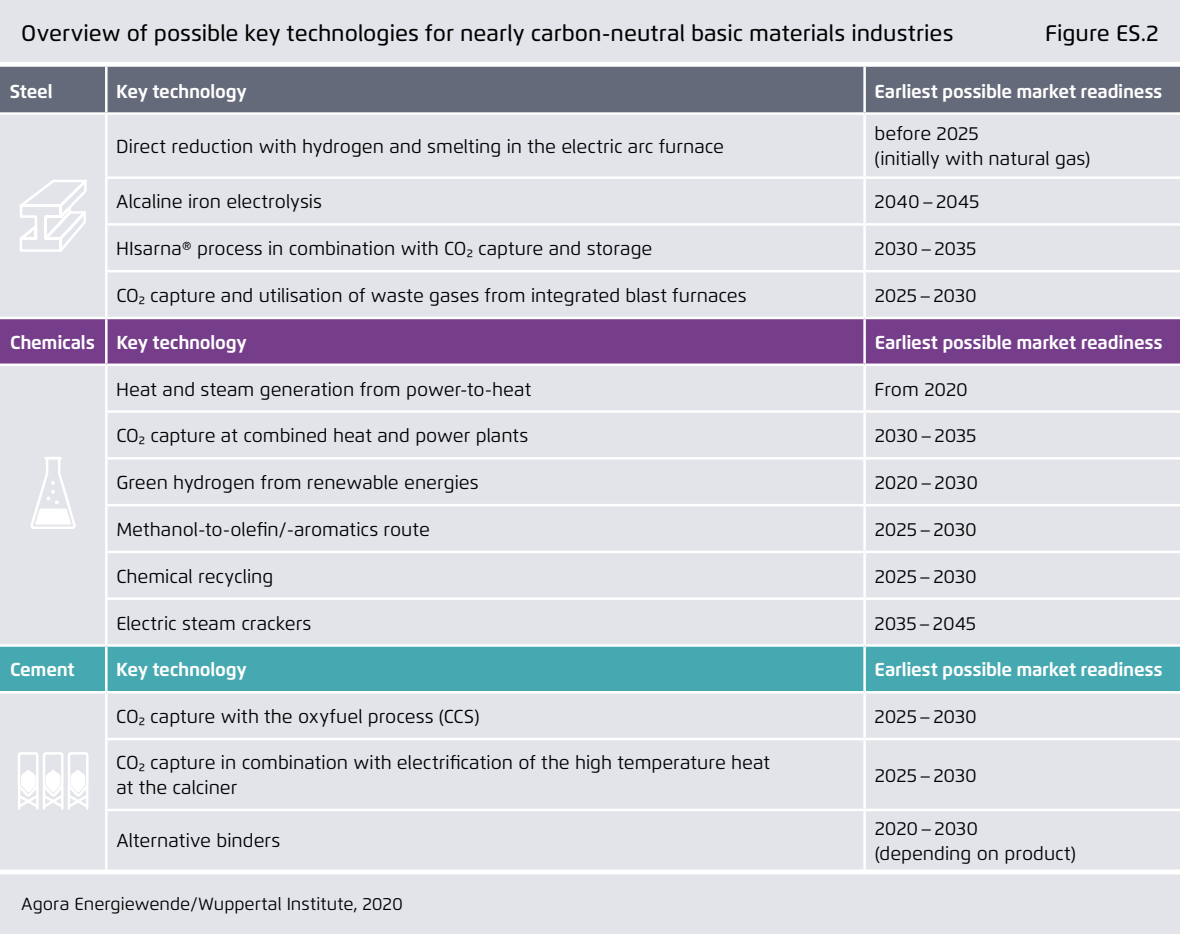
<style>
.page{position:relative;width:1180px;height:934px;background:#e2e4e9}
.page>*{position:absolute;margin:0;border:0;box-sizing:border-box;transform-origin:0 0}
.t1{font:500 22.5px "Flexo";color:#000}
.t2{font:18.75px/25px "Flexo";color:#000}
.t3{font:700 18.75px "Flexo";letter-spacing:-.015em;color:#fff}
.t4{font:17.5px "Flexo";color:#000}
</style>
<div class="page">
<div style="left:0;top:62px;width:1180px;height:5px;background:#fff"></div>
<div style="left:0;top:869px;width:1180px;height:5px;background:#fff"></div>
<div style="left:0;top:67px;width:1180px;height:45px;background:#656a7a"></div>
<div style="left:0;top:319px;width:1180px;height:44px;background:#763d8b"></div>
<div style="left:0;top:647px;width:1180px;height:44px;background:#46a9b1"></div>
<hr style="left:105px;top:67px;width:3px;height:45px;background:#fff">
<hr style="left:863px;top:67px;width:3px;height:45px;background:#fff">
<hr style="left:0;top:112px;width:106px;height:3px;background:#fff">
<hr style="left:106px;top:112px;width:759px;height:3px;background:#fff">
<hr style="left:105px;top:115px;width:3px;height:61px;background:#fff">
<hr style="left:865px;top:112px;width:315px;height:3px;background:#fff">
<hr style="left:863px;top:115px;width:3px;height:61px;background:#fff">
<hr style="left:105px;top:176px;width:760px;height:3px;background:#fff">
<hr style="left:105px;top:179px;width:3px;height:44px;background:#fff">
<hr style="left:865px;top:176px;width:315px;height:3px;background:#fff">
<hr style="left:863px;top:179px;width:3px;height:44px;background:#fff">
<hr style="left:105px;top:223px;width:760px;height:3px;background:#fff">
<hr style="left:105px;top:226px;width:3px;height:44px;background:#fff">
<hr style="left:865px;top:223px;width:315px;height:3px;background:#fff">
<hr style="left:863px;top:226px;width:3px;height:44px;background:#fff">
<hr style="left:105px;top:270px;width:760px;height:2px;background:#fff">
<hr style="left:105px;top:272px;width:3px;height:45px;background:#fff">
<hr style="left:865px;top:270px;width:315px;height:2px;background:#fff">
<hr style="left:863px;top:272px;width:3px;height:45px;background:#fff">
<hr style="left:0;top:317px;width:106px;height:2px;background:#fff">
<hr style="left:106px;top:317px;width:759px;height:2px;background:#fff">
<hr style="left:105px;top:319px;width:3px;height:44px;background:#fff">
<hr style="left:865px;top:317px;width:315px;height:2px;background:#fff">
<hr style="left:863px;top:319px;width:3px;height:44px;background:#fff">
<hr style="left:0;top:363px;width:106px;height:3px;background:#fff">
<hr style="left:106px;top:363px;width:759px;height:3px;background:#fff">
<hr style="left:105px;top:366px;width:3px;height:44px;background:#fff">
<hr style="left:865px;top:363px;width:315px;height:3px;background:#fff">
<hr style="left:863px;top:366px;width:3px;height:44px;background:#fff">
<hr style="left:105px;top:410px;width:760px;height:3px;background:#fff">
<hr style="left:105px;top:413px;width:3px;height:44px;background:#fff">
<hr style="left:865px;top:410px;width:315px;height:3px;background:#fff">
<hr style="left:863px;top:413px;width:3px;height:44px;background:#fff">
<hr style="left:105px;top:457px;width:760px;height:3px;background:#fff">
<hr style="left:105px;top:460px;width:3px;height:44px;background:#fff">
<hr style="left:865px;top:457px;width:315px;height:3px;background:#fff">
<hr style="left:863px;top:460px;width:3px;height:44px;background:#fff">
<hr style="left:105px;top:504px;width:760px;height:2px;background:#fff">
<hr style="left:105px;top:506px;width:3px;height:45px;background:#fff">
<hr style="left:865px;top:504px;width:315px;height:2px;background:#fff">
<hr style="left:863px;top:506px;width:3px;height:45px;background:#fff">
<hr style="left:105px;top:551px;width:760px;height:2px;background:#fff">
<hr style="left:105px;top:553px;width:3px;height:44px;background:#fff">
<hr style="left:865px;top:551px;width:315px;height:2px;background:#fff">
<hr style="left:863px;top:553px;width:3px;height:44px;background:#fff">
<hr style="left:105px;top:597px;width:760px;height:3px;background:#fff">
<hr style="left:105px;top:600px;width:3px;height:44px;background:#fff">
<hr style="left:865px;top:597px;width:315px;height:3px;background:#fff">
<hr style="left:863px;top:600px;width:3px;height:44px;background:#fff">
<hr style="left:0;top:644px;width:106px;height:3px;background:#fff">
<hr style="left:106px;top:644px;width:759px;height:3px;background:#fff">
<hr style="left:105px;top:647px;width:3px;height:44px;background:#fff">
<hr style="left:865px;top:644px;width:315px;height:3px;background:#fff">
<hr style="left:863px;top:647px;width:3px;height:44px;background:#fff">
<hr style="left:0;top:691px;width:106px;height:2px;background:#fff">
<hr style="left:106px;top:691px;width:759px;height:2px;background:#fff">
<hr style="left:105px;top:693px;width:3px;height:45px;background:#fff">
<hr style="left:865px;top:691px;width:315px;height:2px;background:#fff">
<hr style="left:863px;top:693px;width:3px;height:45px;background:#fff">
<hr style="left:105px;top:738px;width:760px;height:2px;background:#fff">
<hr style="left:105px;top:740px;width:3px;height:69px;background:#fff">
<hr style="left:865px;top:738px;width:315px;height:2px;background:#fff">
<hr style="left:863px;top:740px;width:3px;height:69px;background:#fff">
<hr style="left:105px;top:809px;width:760px;height:2px;background:#fff">
<hr style="left:105px;top:811px;width:3px;height:59px;background:#fff">
<hr style="left:865px;top:809px;width:315px;height:2px;background:#fff">
<hr style="left:863px;top:811px;width:3px;height:59px;background:#fff">
<svg style="left:19px;top:180px;width:68px;height:72px"></svg>
<svg style="left:30px;top:457px;width:46px;height:72px"></svg>
<svg style="left:18px;top:752px;width:71px;height:58px"></svg>
<p class="t1" style="left:21px;top:19px;width:934px">Overview of possible key technologies for nearly carbon-neutral basic materials industries</p>
<p class="t1" style="left:1045px;top:19px;width:115px">Figure ES.2</p>
<p class="t3" style="left:10px;top:80px;width:44px">Steel</p>
<p class="t3" style="left:116px;top:80px;width:132px">Key technology</p>
<p class="t3" style="left:875px;top:80px;width:289px">Earliest possible market readiness</p>
<p class="t2" style="left:116px;top:134px;width:609px">Direct reduction with hydrogen and smelting in the electric arc furnace</p>
<p class="t2" style="left:875px;top:121px;width:217px">before 2025<br>(initially with natural gas)</p>
<p class="t2" style="left:116px;top:189px;width:207px">Alcaline iron electrolysis</p>
<p class="t2" style="left:875px;top:189px;width:106px">2040–2045</p>
<p class="t2" style="left:116px;top:236px;width:538px">HIsarna® process in combination with CO₂ capture and storage</p>
<p class="t2" style="left:875px;top:236px;width:103px">2030–2035</p>
<p class="t2" style="left:116px;top:283px;width:632px">CO₂ capture and utilisation of waste gases from integrated blast furnaces</p>
<p class="t2" style="left:875px;top:283px;width:104px">2025–2030</p>
<p class="t3" style="left:10px;top:331px;width:238px">Chemicals Key technology</p>
<p class="t3" style="left:875px;top:331px;width:289px">Earliest possible market readiness</p>
<p class="t2" style="left:116px;top:376px;width:416px">Heat and steam generation from power-to-heat</p>
<p class="t2" style="left:875px;top:376px;width:95px">From 2020</p>
<p class="t2" style="left:116px;top:423px;width:414px">CO₂ capture at combined heat and power plants</p>
<p class="t2" style="left:875px;top:423px;width:103px">2030–2035</p>
<p class="t2" style="left:116px;top:470px;width:364px">Green hydrogen from renewable energies</p>
<p class="t2" style="left:875px;top:470px;width:105px">2020–2030</p>
<p class="t2" style="left:116px;top:517px;width:315px">Methanol-to-olefin/-aromatics route</p>
<p class="t2" style="left:875px;top:517px;width:104px">2025–2030</p>
<p class="t2" style="left:116px;top:564px;width:158px">Chemical recycling</p>
<p class="t2" style="left:875px;top:564px;width:104px">2025–2030</p>
<p class="t2" style="left:116px;top:610px;width:197px">Electric steam crackers</p>
<p class="t2" style="left:875px;top:610px;width:103px">2035–2045</p>
<p class="t3" style="left:10px;top:658px;width:66px">Cement</p>
<p class="t3" style="left:116px;top:658px;width:132px">Key technology</p>
<p class="t3" style="left:875px;top:658px;width:289px">Earliest possible market readiness</p>
<p class="t2" style="left:116px;top:704px;width:365px">CO₂ capture with the oxyfuel process (CCS)</p>
<p class="t2" style="left:875px;top:704px;width:104px">2025–2030</p>
<p class="t2" style="left:116px;top:750px;width:655px">CO₂ capture in combination with electrification of the high temperature heat at the calciner</p>
<p class="t2" style="left:875px;top:763px;width:104px">2025–2030</p>
<p class="t2" style="left:116px;top:828px;width:165px">Alternative binders</p>
<p class="t2" style="left:875px;top:816px;width:203px">2020–2030 (depending on product)</p>
<p class="t4" style="left:21px;top:893px;width:383px">Agora Energiewende/Wuppertal Institute, 2020</p>
</div>
